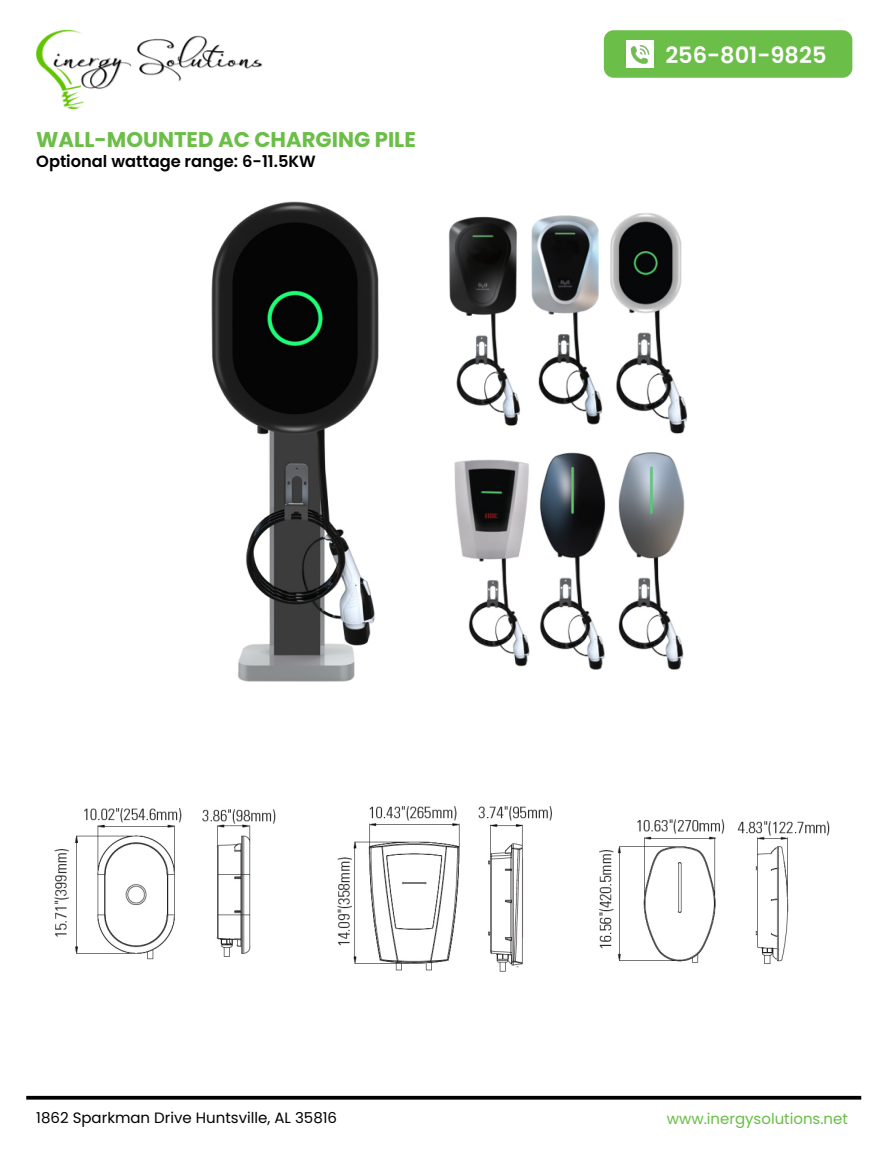
<style>
.page{position:relative;width:890px;height:1150px;background:#fff}
.page>*{position:absolute;margin:0;border:0;box-sizing:border-box;transform-origin:0 0}
.t1{font:600 22.5px "Poppins";color:#fff}
.t2{font:700 21.25px "Poppins";color:#6bbe47}
.t3{font:600 16.25px "Poppins";color:#000}
.t4{font:15px "Poppins";color:#000}
.t5{font:15px "Poppins";color:#68bd46}
</style>
<div class="page">
<img style="left:211px;top:201px;width:168px;height:481px">
<img style="left:36px;top:30px;width:226px;height:78px">
<svg style="left:26px;top:1096px;width:835px;height:4px;background:#171717"></svg>
<div style="left:604px;top:30px;width:248px;height:48px;background:#6bbe47;border-radius:10px"></div>
<img style="left:627px;top:41px;width:26px;height:26px">
<img style="left:630px;top:44px;width:21px;height:1px">
<img style="left:626px;top:45px;width:28px;height:18px">
<img style="left:448px;top:213px;width:239px;height:457px">
<img style="left:54px;top:808px;width:222px;height:152px">
<img style="left:337px;top:806px;width:215px;height:166px">
<img style="left:599px;top:819px;width:231px;height:145px">
<h2 class="t2" style="left:36px;top:128px;width:381px">WALL-MOUNTED AC CHARGING PILE</h2>
<p class="t3" style="left:36px;top:151px;width:281px">Optional wattage range: 6-11.5KW</p>
<h1 class="t1" style="left:665px;top:42px;width:163px">256-801-9825</h1>
<p class="t4" style="left:36px;top:1110px;width:302px">1862 Sparkman Drive Huntsville, AL 35816</p>
<p class="t5" style="left:667px;top:1110px;width:183px">www.inergysolutions.net</p>
</div>
